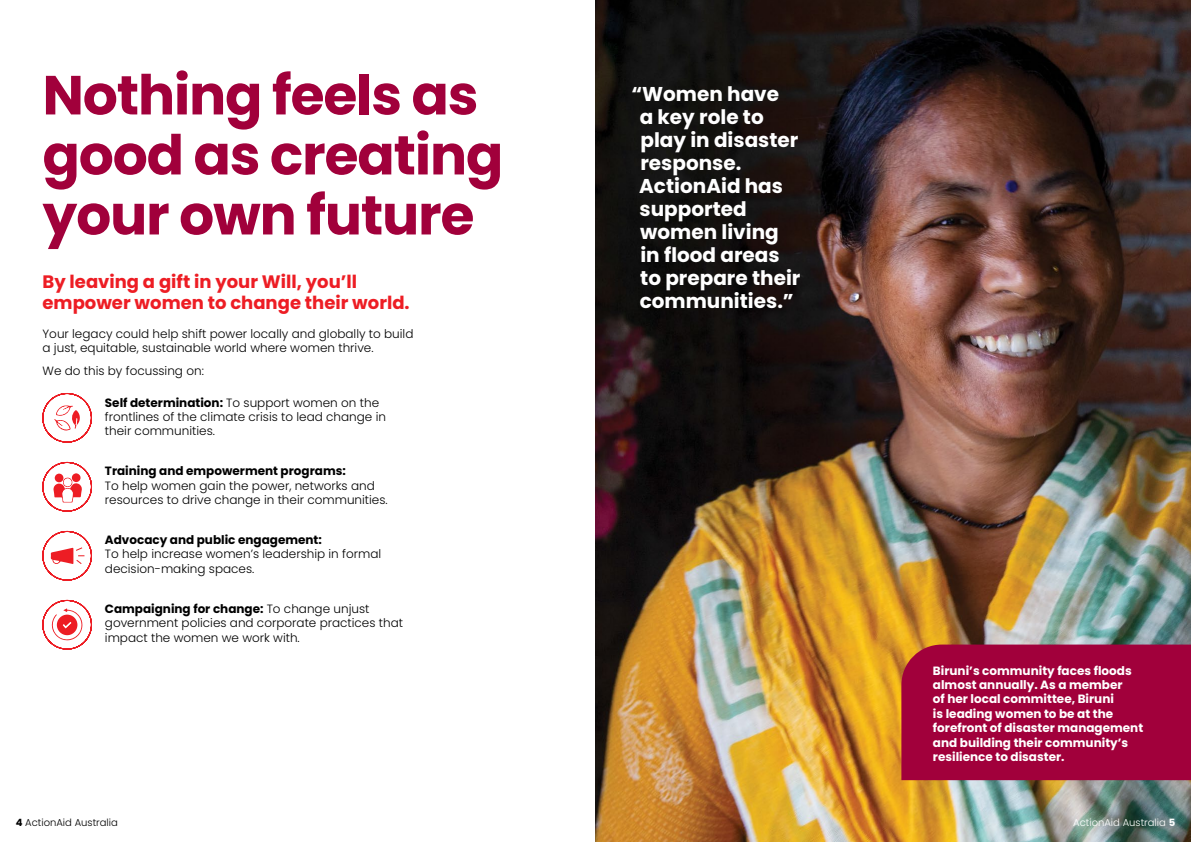
<style>
.page{position:relative;width:1191px;height:842px;background:#fff}
.page>*{position:absolute;margin:0;border:0;box-sizing:border-box;transform-origin:0 0}
.t1{font:700 55px/60px "Poppins";letter-spacing:-.02em;color:#a1003b}
.t2{font:700 20px/23px "Poppins";color:#fff}
.t3{font:700 18px/21.6px "Poppins";color:#ed1d24}
.t4{font:300 12px/14.4px "Poppins";color:#000}
.t5{font:700 12px/14.4px "Poppins";color:#fff}
.t6{font:700 12px "Poppins";color:#000}
.t7{font:300 10px "Poppins";color:#000}
.t8{font:300 10px "Poppins";color:#fff}
.s1{font-weight:700}
.s2{font-weight:700;color:#fff}
</style>
<div class="page">
<img style="left:595px;top:0;width:596px;height:842px">
<div style="left:901px;top:644px;width:290px;height:136px;background:#a1003b"></div>
<svg style="left:42px;top:393px;width:50px;height:50px"></svg>
<svg style="left:42px;top:461px;width:50px;height:51px"></svg>
<div style="left:64px;top:478px;width:8px;height:8px;background:#fff;border-radius:50%"></div>
<svg style="left:42px;top:530px;width:50px;height:51px"></svg>
<svg style="left:42px;top:599px;width:50px;height:51px"></svg>
<h1 class="t1" style="left:43px;top:65px;width:462px">Nothing feels as good as creating your own future</h1>
<h3 class="t3" style="left:43px;top:271px;width:369px">By leaving a gift in your Will, you’ll empower women to change their world.</h3>
<p class="t4" style="left:43px;top:327px;width:372px">Your legacy could help shift power locally and globally to build a just, equitable, sustainable world where women thrive.</p>
<p class="t4" style="left:43px;top:364px;width:163px">We do this by focussing on:</p>
<p class="t4" style="left:105px;top:395px;width:283px"><span class="s1">Self determination:</span> To support women on the frontlines of the climate crisis to lead change in their communities.</p>
<p class="t6" style="left:105px;top:464px;width:242px">Training and empowerment programs:</p>
<p class="t4" style="left:105px;top:478px;width:284px">To help women gain the power, networks and resources to drive change in their communities.</p>
<p class="t6" style="left:105px;top:533px;width:218px">Advocacy and public engagement:</p>
<p class="t4" style="left:105px;top:547px;width:278px">To help increase women’s leadership in formal decision-making spaces.</p>
<p class="t4" style="left:105px;top:601px;width:300px"><span class="s1">Campaigning for change:</span> To change unjust government policies and corporate practices that impact the women we work with.</p>
<h2 class="t2" style="left:639px;top:83px;width:163px;text-indent:-8px">“Women have<br>a key role to play in disaster response.<br>ActionAid has supported women living in flood areas to prepare their communities.”</h2>
<p class="t5" style="left:933px;top:663px;width:212px">Biruni’s community faces floods almost annually. As a member<br>of her local committee, Biruni<br>is leading women to be at the forefront of disaster management and building their community’s resilience to disaster.</p>
<p class="t7" style="left:16px;top:817px;width:104px"><span class="s2">4</span> ActionAid Australia</p>
<p class="t8" style="left:1073px;top:817px;width:104px">ActionAid Australia <span class="s1">5</span></p>
</div>
